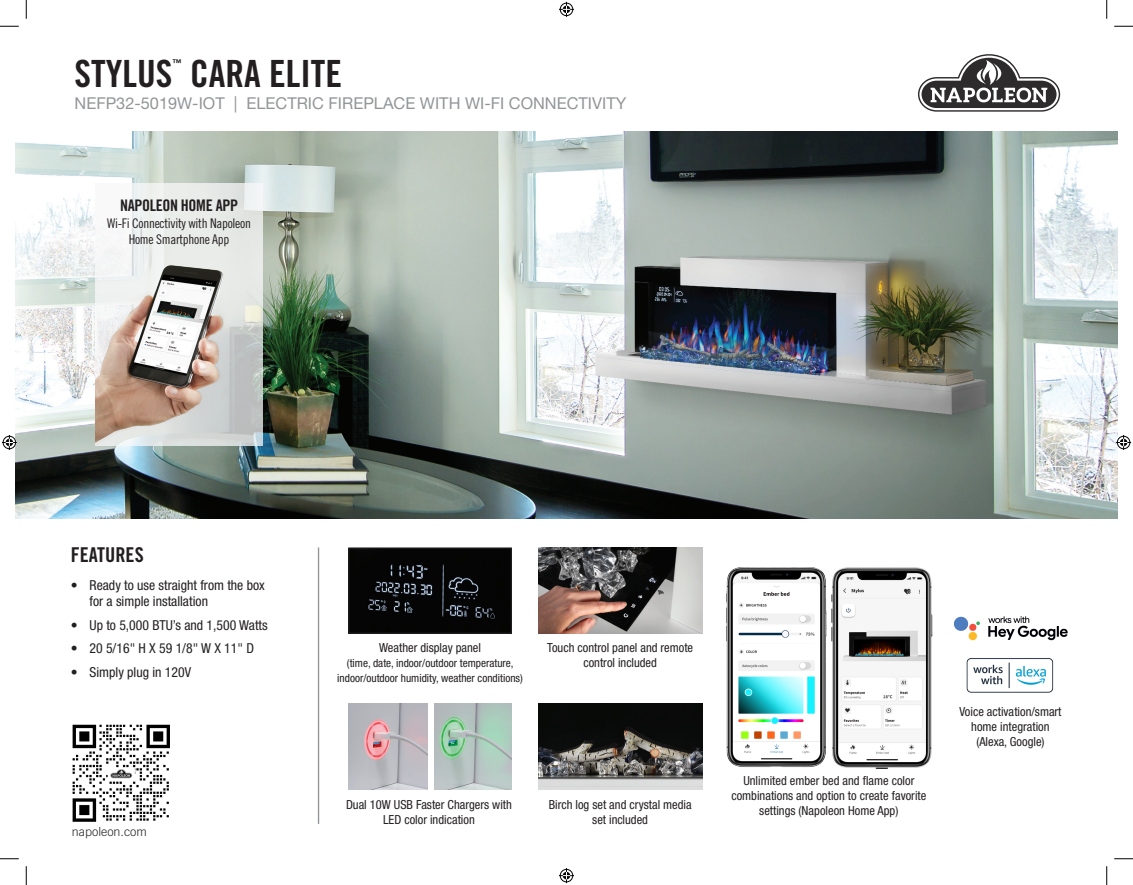
<style>
.page{position:relative;width:1133px;height:885px;background:#fff}
.page>*{position:absolute;margin:0;border:0;box-sizing:border-box;transform-origin:0 0}
.t1{font:37.5px "Trade Gothic LT Std Bd Cn 20";color:#231f20}
.t2{font:20.38px "Trade Gothic LT Std Bd Cn 20";color:#231f20}
.t3{font:16.38px "Helvetica Neue";color:#939598}
.t4{font:16px "Trade Gothic LT Std Bd Cn 20";letter-spacing:-.02em;color:#231f20}
.t5{font:condensed 13.75px/16.2px "Helvetica Neue LT Std";color:#231f20}
.t6{font:13.25px/16px "Trade Gothic LT Std Cn 18";letter-spacing:-.02em;color:#231f20;text-align:center}
.Body_-_Captions{font:condensed 12.5px/15px "Helvetica Neue LT Std";color:#231f20;text-align:center}
.t7{font:300 12.5px "Trade Gothic LT Std";color:#231f20}
.Body_-_Captions-2{font:condensed 11.25px/15px "Helvetica Neue LT Std";color:#231f20;text-align:center}
.t8{font:9.38px "Trade Gothic LT Std Bd Cn 20";color:#231f20}
</style>
<div class="page">
<svg style="left:918px;top:54px;width:142px;height:58px"></svg>
<hr style="left:318px;top:547px;width:1px;height:277px;background:#939598">
<img style="left:15px;top:132px;width:1103px;height:387px">
<svg style="left:95px;top:183px;width:167px;height:72px;fill:#eaecea"></svg>
<img style="left:95px;top:255px;width:167px;height:193px">
<img style="left:348px;top:704px;width:80px;height:85px">
<img style="left:434px;top:704px;width:78px;height:85px">
<img style="left:538px;top:704px;width:164px;height:86px">
<img style="left:538px;top:547px;width:164px;height:87px">
<img style="left:726px;top:567px;width:101px;height:201px">
<img style="left:350px;top:549px;width:160px;height:83px">
<div style="left:348px;top:547px;width:164px;height:87px;border:1px solid #231f20"></div>
<img style="left:966px;top:658px;width:88px;height:35px">
<img style="left:953px;top:616px;width:115px;height:25px">
<img style="left:831px;top:567px;width:101px;height:201px">
<img style="left:72px;top:724px;width:98px;height:98px">
<svg style="left:0;top:25px;width:19px;height:2px"></svg>
<svg style="left:1114px;top:25px;width:18px;height:2px"></svg>
<svg style="left:0;top:858px;width:19px;height:2px"></svg>
<svg style="left:1114px;top:858px;width:18px;height:2px"></svg>
<svg style="left:25px;top:0;width:2px;height:19px"></svg>
<svg style="left:25px;top:866px;width:2px;height:19px"></svg>
<svg style="left:1106px;top:0;width:1px;height:19px"></svg>
<svg style="left:1106px;top:866px;width:1px;height:19px"></svg>
<svg style="left:559px;top:2px;width:15px;height:15px"></svg>
<svg style="left:559px;top:868px;width:15px;height:15px"></svg>
<svg style="left:2px;top:435px;width:15px;height:15px"></svg>
<svg style="left:1116px;top:435px;width:15px;height:15px"></svg>
<h1 class="t1" style="left:75px;top:51px;width:99px">STYLUS</h1>
<h1 class="t8" style="left:172px;top:57px;width:11px">™</h1>
<h1 class="t1" style="left:190px;top:51px;width:154px">CARA ELITE</h1>
<h2 class="t3" style="left:75px;top:92px;width:553px">NEFP32-5019W-IOT | ELECTRIC FIREPLACE WITH WI-FI CONNECTIVITY</h2>
<p class="t4" style="left:120px;top:195px;width:119px">NAPOLEON HOME APP</p>
<p class="t6" style="left:107px;top:216px;width:145px">Wi-Fi Connectivity with Napoleon<br>Home Smartphone App</p>
<h3 class="t2" style="left:71px;top:543px;width:74px">FEATURES</h3>
<p class="t5" style="left:90px;top:577px;width:177px;text-indent:-19px">• Ready to use straight from the box for a simple installation</p>
<p class="t5" style="left:71px;top:617px;width:198px">• Up to 5,000 BTU’s and 1,500 Watts</p>
<p class="t5" style="left:71px;top:640px;width:185px">• 20 5/16" H X 59 1/8" W X 11" D</p>
<p class="t5" style="left:71px;top:664px;width:122px">• Simply plug in 120V</p>
<p class="t7" style="left:72px;top:824px;width:77px">napoleon.com</p>
<p class="Body_-_Captions" style="left:379px;top:640px;width:103px">Weather display panel</p>
<p class="Body_-_Captions-2" style="left:337px;top:655px;width:187px">(time, date, indoor/outdoor temperature, indoor/outdoor humidity, weather conditions)</p>
<p class="Body_-_Captions" style="left:547px;top:640px;width:147px">Touch control panel and remote control included</p>
<p class="Body_-_Captions" style="left:346px;top:797px;width:167px">Dual 10W USB Faster Chargers with<br>LED color indication</p>
<p class="Body_-_Captions" style="left:548px;top:797px;width:144px">Birch log set and crystal media set included</p>
<p class="Body_-_Captions" style="left:731px;top:773px;width:196px">Unlimited ember bed and flame color combinations and option to create favorite settings (Napoleon Home App)</p>
<p class="Body_-_Captions" style="left:959px;top:704px;width:104px">Voice activation/smart home integration (Alexa, Google)</p>
</div>
